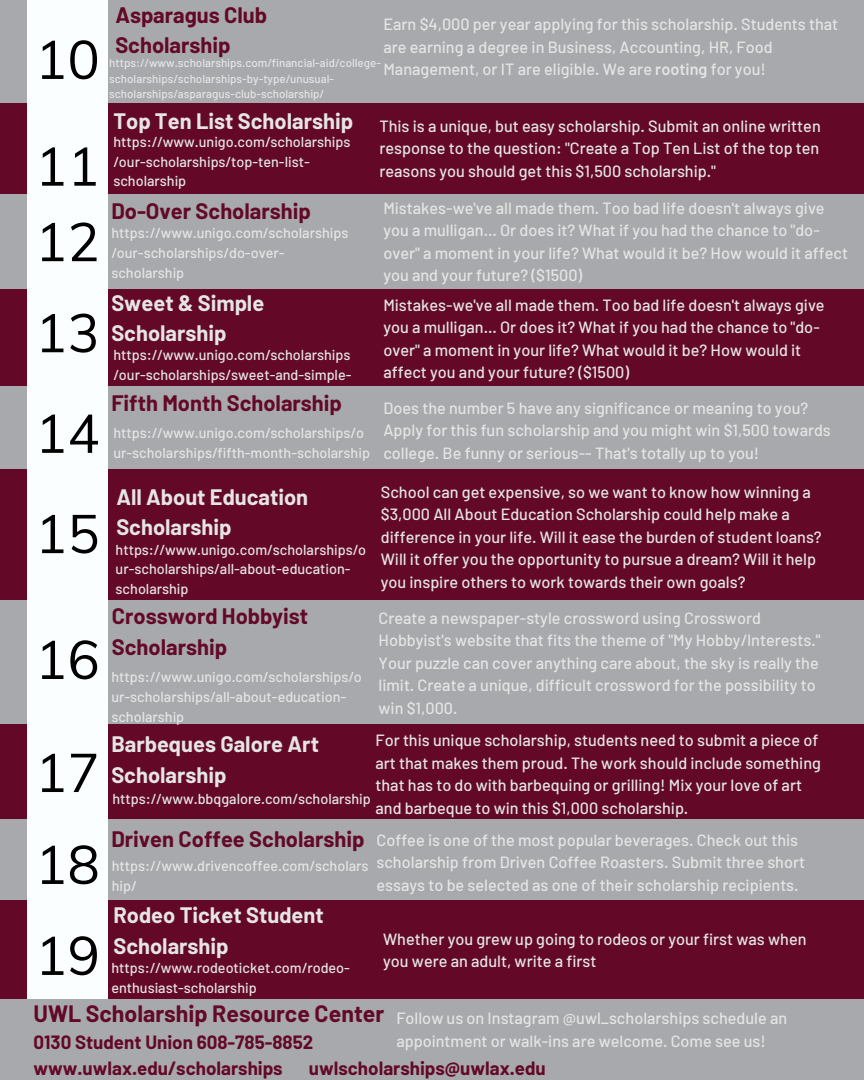
<style>
.page{position:relative;width:864px;height:1080px;background:#a7a9ac}
.page>*{position:absolute;margin:0;border:0;box-sizing:border-box;transform-origin:0 0}
.t1{font:53.7px "Muli";color:#000}
.t2{font:700 23.1px "Barlow";color:#630927}
.t3{font:700 21.9px/30.5px "Barlow";color:#e5e5e5}
.t4{font:700 21.9px/30.5px "Barlow";color:#630927}
.t5{font:700 18.75px "Barlow";color:#630927}
.t6{font:500 16.2px/22.5px "Barlow";color:#e5e5e5}
.t7{font:500 14.4px/19.6px "Barlow";color:#e5e5e5}
.t8{font:500 11.55px/15.5px "Barlow";color:#e5e5e5}
.s1{font-weight:600}
</style>
<div class="page">
<div style="left:0;top:289px;width:864px;height:97px;background:#630927"></div>
<div style="left:0;top:469px;width:864px;height:131px;background:#630927"></div>
<div style="left:0;top:724px;width:864px;height:95px;background:#630927"></div>
<div style="left:0;top:900px;width:864px;height:99px;background:#630927"></div>
<div style="left:0;top:103px;width:864px;height:90px;background:#630927"></div>
<div style="left:27px;top:0;width:81px;height:999px;background:#fbfefe"></div>
<p class="t1" style="left:35px;top:25px;width:66px">10</p>
<p class="t1" style="left:35px;top:132px;width:66px">11</p>
<p class="t1" style="left:35px;top:207px;width:66px">12</p>
<p class="t1" style="left:35px;top:298px;width:66px">13</p>
<p class="t1" style="left:35px;top:399px;width:66px">14</p>
<p class="t1" style="left:35px;top:499px;width:66px">15</p>
<p class="t1" style="left:35px;top:625px;width:66px">16</p>
<p class="t1" style="left:35px;top:738px;width:66px">17</p>
<p class="t1" style="left:35px;top:830px;width:66px">18</p>
<p class="t1" style="left:35px;top:921px;width:66px">19</p>
<p class="t4" style="left:115px;top:-1px;width:153px">Asparagus Club<br>Scholarship</p>
<p class="t6" style="left:383px;top:12px;width:456px">Earn $4,000 per year applying for this scholarship. Students that are earning a degree in Business, Accounting, HR, Food<br>Management, or IT are eligible. We are <span class="s1">rooting</span> for you!</p>
<p class="t8" style="left:109px;top:55px;width:273px">https://www.scholarships.com/financial-aid/college&shy;scholarships/scholarships-by-type/unusual&shy;scholarships/asparagus-club-scholarship/</p>
<p class="t3" style="left:113px;top:105px;width:241px">Top Ten List Scholarship</p>
<p class="t7" style="left:113px;top:131px;width:239px">https://www.unigo.com/scholarships /our-scholarships/top-ten-list&shy;scholarship</p>
<p class="t4" style="left:111px;top:195px;width:201px">Do-Over Scholarship</p>
<p class="t7" style="left:111px;top:223px;width:239px">https://www.unigo.com/scholarships /our-scholarships/do-over&shy;scholarship</p>
<p class="t3" style="left:111px;top:287px;width:154px">Sweet &amp; Simple<br>Scholarship</p>
<p class="t7" style="left:113px;top:345px;width:240px">https://www.unigo.com/scholarships /our-scholarships/sweet-and-simple-</p>
<p class="t4" style="left:111px;top:387px;width:232px">Fifth Month Scholarship</p>
<p class="t7" style="left:113px;top:422px;width:258px">https://www.unigo.com/scholarships/o ur-scholarships/fifth-month-scholarship</p>
<p class="t6" style="left:379px;top:114px;width:443px;text-align:justify">This is a unique, but easy scholarship. Submit an online written response to the question: "Create a Top Ten List of the top ten reasons you should get this $1,500 scholarship."</p>
<p class="t6" style="left:383px;top:196px;width:466px">Mistakes-we've all made them. Too bad life doesn't always give you a mulligan... Or does it? What if you had the chance to "do&shy;over" a moment in your life? What would it be? How would it affect you and your future? ($1500)</p>
<p class="t6" style="left:383px;top:293px;width:443px">Mistakes-we've all made them. Too bad life doesn't always give you a mulligan... Or does it? What if you had the chance to "do&shy;over" a moment in your life? What would it be? How would it affect you and your future? ($1500)</p>
<p class="t6" style="left:383px;top:396px;width:449px">Does the number 5 have any significance or meaning to you?<br>Apply for this fun scholarship and you might win $1,500 towards college. Be funny or serious-- That's totally up to you!</p>
<p class="t6" style="left:381px;top:480px;width:443px">School can get expensive, so we want to know how winning a $3,000 All About Education Scholarship could help make a difference in your life. Will it ease the burden of student loans?<br>Will it offer you the opportunity to pursue a dream? Will it help you inspire others to work towards their own goals?</p>
<p class="t6" style="left:379px;top:606px;width:444px">Create a newspaper-style crossword using Crossword Hobbyist's website that fits the theme of "My Hobby/Interests." Your puzzle can cover anything care about, the sky is really the limit. Create a unique, difficult crossword for the possibility to win $1,000.</p>
<p class="t6" style="left:376px;top:728px;width:447px">For this unique scholarship, students need to submit a piece of art that makes them proud. The work should include something that has to do with barbequing or grilling! Mix your love of art and barbeque to win this $1,000 scholarship.</p>
<p class="t6" style="left:377px;top:828px;width:430px">Coffee is one of the most popular beverages. Check out this scholarship from Driven Coffee Roasters. Submit three short essays to be selected as one of their scholarship recipients.</p>
<p class="t6" style="left:383px;top:927px;width:425px">Whether you grew up going to rodeos or your first was when you were an adult, write a first</p>
<p class="t3" style="left:116px;top:481px;width:193px">All About Education<br>Scholarship</p>
<p class="t7" style="left:116px;top:539px;width:252px">https://www.unigo.com/scholarships/o ur-scholarships/all-about-education&shy;scholarship</p>
<p class="t4" style="left:112px;top:600px;width:198px">Crossword Hobbyist<br>Scholarship</p>
<p class="t7" style="left:111px;top:667px;width:252px">https://www.unigo.com/scholarships/o ur-scholarships/all-about-education&shy;scholarship</p>
<p class="t3" style="left:111px;top:728px;width:209px">Barbeques Galore Art<br>Scholarship</p>
<p class="t7" style="left:112px;top:788px;width:260px">https://www.bbqgalore.com/scholarship</p>
<p class="t4" style="left:111px;top:823px;width:255px">Driven Coffee Scholarship</p>
<p class="t7" style="left:112px;top:856px;width:258px">https://www.drivencoffee.com/scholars hip/</p>
<p class="t3" style="left:113px;top:900px;width:212px">Rodeo Ticket Student<br>Scholarship</p>
<p class="t7" style="left:111px;top:958px;width:240px">https://www.rodeoticket.com/rodeo&shy;enthusiast-scholarship</p>
<p class="t2" style="left:34px;top:999px;width:352px">UWL Scholarship Resource Center</p>
<p class="t5" style="left:34px;top:1030px;width:281px">0130 Student Union 608-785-8852</p>
<p class="t5" style="left:34px;top:1056px;width:251px">www.uwlax.edu/scholarships</p>
<p class="t5" style="left:309px;top:1056px;width:238px">uwlscholarships@uwlax.edu</p>
<p class="t6" style="left:396px;top:1006px;width:392px">Follow us on Instagram @uwl_scholarships schedule an appointment or walk-ins are welcome. Come see us!</p>
</div>
